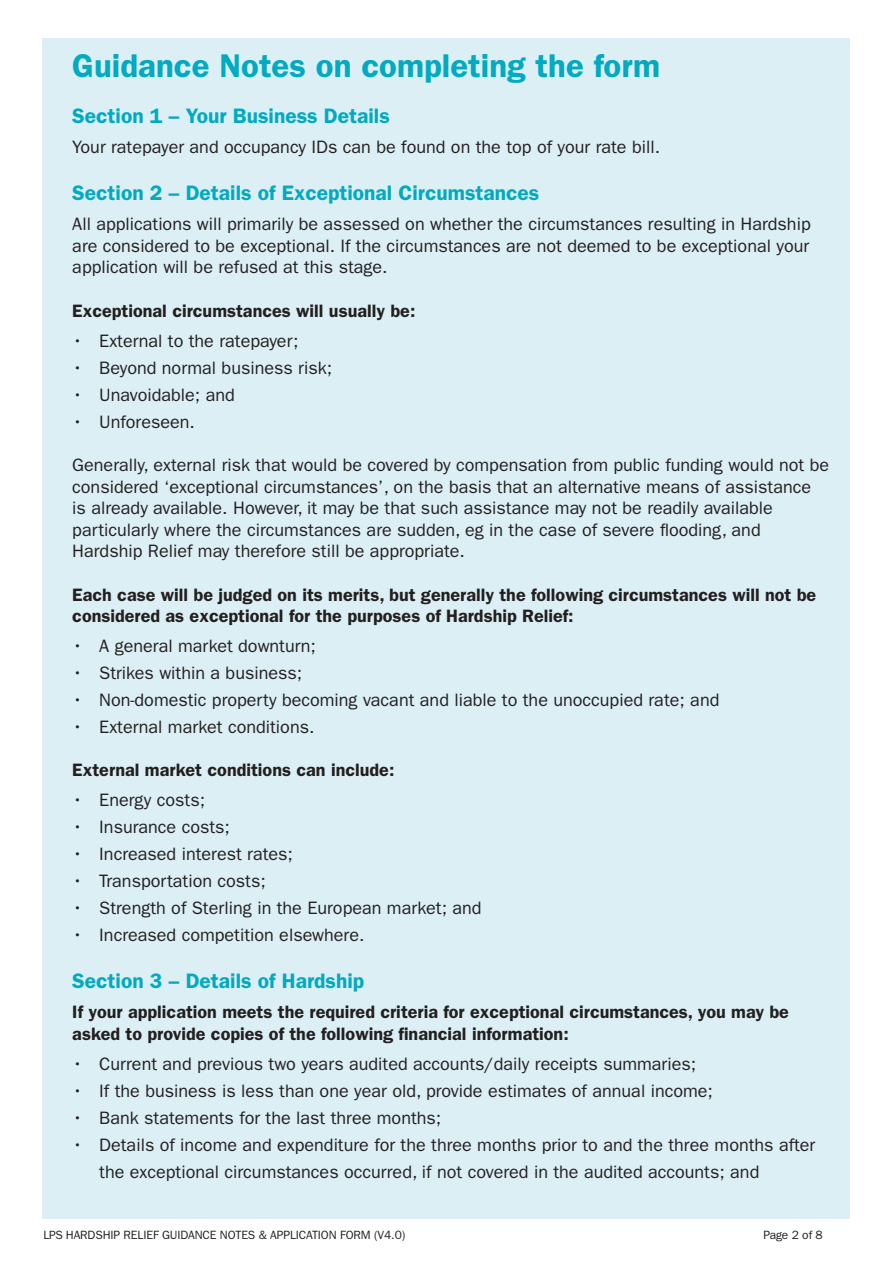
<style>
.page{position:relative;width:893px;height:1263px;background:#fff}
.page>*{position:absolute;margin:0;border:0;box-sizing:border-box;transform-origin:0 0}
.t1{font:600 33px "ITC Franklin Gothic Std";color:#00aac1}
.t2{font:600 21px "ITC Franklin Gothic Std";color:#00aac1}
.t3{font:18px/21.6px "ITC Franklin Gothic Std";color:#231f20}
.t4{font:600 18px/21.6px "ITC Franklin Gothic Std";color:#231f20}
.t5{font:12px "ITC Franklin Gothic Std";letter-spacing:-.01em;color:#231f20}
</style>
<div class="page">
<div style="left:43px;top:38px;width:807px;height:1180px;background:#dbeff4"></div>
<p class="t1" style="left:72px;top:46px;width:589px">Guidance Notes on completing the form</p>
<p class="t2" style="left:72px;top:104px;width:319px">Section 1 – Your Business Details</p>
<p class="t3" style="left:72px;top:137px;width:589px">Your ratepayer and occupancy IDs can be found on the top of your rate bill.</p>
<p class="t2" style="left:72px;top:181px;width:469px">Section 2 – Details of Exceptional Circumstances</p>
<p class="t3" style="left:72px;top:213px;width:740px;text-align:justify">All applications will primarily be assessed on whether the circumstances resulting in Hardship are considered to be exceptional. If the circumstances are not deemed to be exceptional your application will be refused at this stage.</p>
<p class="t4" style="left:72px;top:300px;width:345px">Exceptional circumstances will usually be:</p>
<p class="t3" style="left:72px;top:330px;width:228px">• External to the ratepayer;</p>
<p class="t3" style="left:72px;top:357px;width:261px">• Beyond normal business risk;</p>
<p class="t3" style="left:72px;top:384px;width:164px">• Unavoidable; and</p>
<p class="t3" style="left:72px;top:411px;width:124px">• Unforeseen.</p>
<p class="t3" style="left:72px;top:454px;width:758px">Generally, external risk that would be covered by compensation from public funding would not be considered ‘exceptional circumstances’, on the basis that an alternative means of assistance is already available. However, it may be that such assistance may not be readily available particularly where the circumstances are sudden, eg in the case of severe flooding, and Hardship Relief may therefore still be appropriate.</p>
<p class="t4" style="left:72px;top:583px;width:745px">Each case will be judged on its merits, but generally the following circumstances will not be considered as exceptional for the purposes of Hardship Relief:</p>
<p class="t3" style="left:72px;top:635px;width:245px">• A general market downturn;</p>
<p class="t3" style="left:72px;top:662px;width:232px">• Strikes within a business;</p>
<p class="t3" style="left:72px;top:689px;width:649px">• Non-domestic property becoming vacant and liable to the unoccupied rate; and</p>
<p class="t3" style="left:72px;top:716px;width:244px">• External market conditions.</p>
<p class="t4" style="left:72px;top:759px;width:324px">External market conditions can include:</p>
<p class="t3" style="left:72px;top:789px;width:134px">• Energy costs;</p>
<p class="t3" style="left:72px;top:816px;width:159px">• Insurance costs;</p>
<p class="t3" style="left:72px;top:843px;width:222px">• Increased interest rates;</p>
<p class="t3" style="left:72px;top:870px;width:195px">• Transportation costs;</p>
<p class="t3" style="left:72px;top:897px;width:411px">• Strength of Sterling in the European market; and</p>
<p class="t3" style="left:72px;top:924px;width:294px">• Increased competition elsewhere.</p>
<p class="t2" style="left:72px;top:968px;width:293px">Section 3 – Details of Hardship</p>
<p class="t4" style="left:72px;top:1001px;width:718px">If your application meets the required criteria for exceptional circumstances, you may be asked to provide copies of the following financial information:</p>
<p class="t3" style="left:72px;top:1053px;width:625px">• Current and previous two years audited accounts/daily receipts summaries;</p>
<p class="t3" style="left:72px;top:1080px;width:642px">• If the business is less than one year old, provide estimates of annual income;</p>
<p class="t3" style="left:72px;top:1107px;width:370px">• Bank statements for the last three months;</p>
<p class="t3" style="left:99px;top:1131px;width:718px;line-height:27px;text-indent:-27px">• Details of income and expenditure for the three months prior to and the three months after the exceptional circumstances occurred, if not covered in the audited accounts; and</p>
<p class="t5" style="left:44px;top:1228px;width:363px">LPS HARDSHIP RELIEF GUIDANCE NOTES &amp; APPLICATION FORM (V4.0)</p>
<p class="t5" style="left:763px;top:1228px;width:61px">Page 2 of 8</p>
</div>
